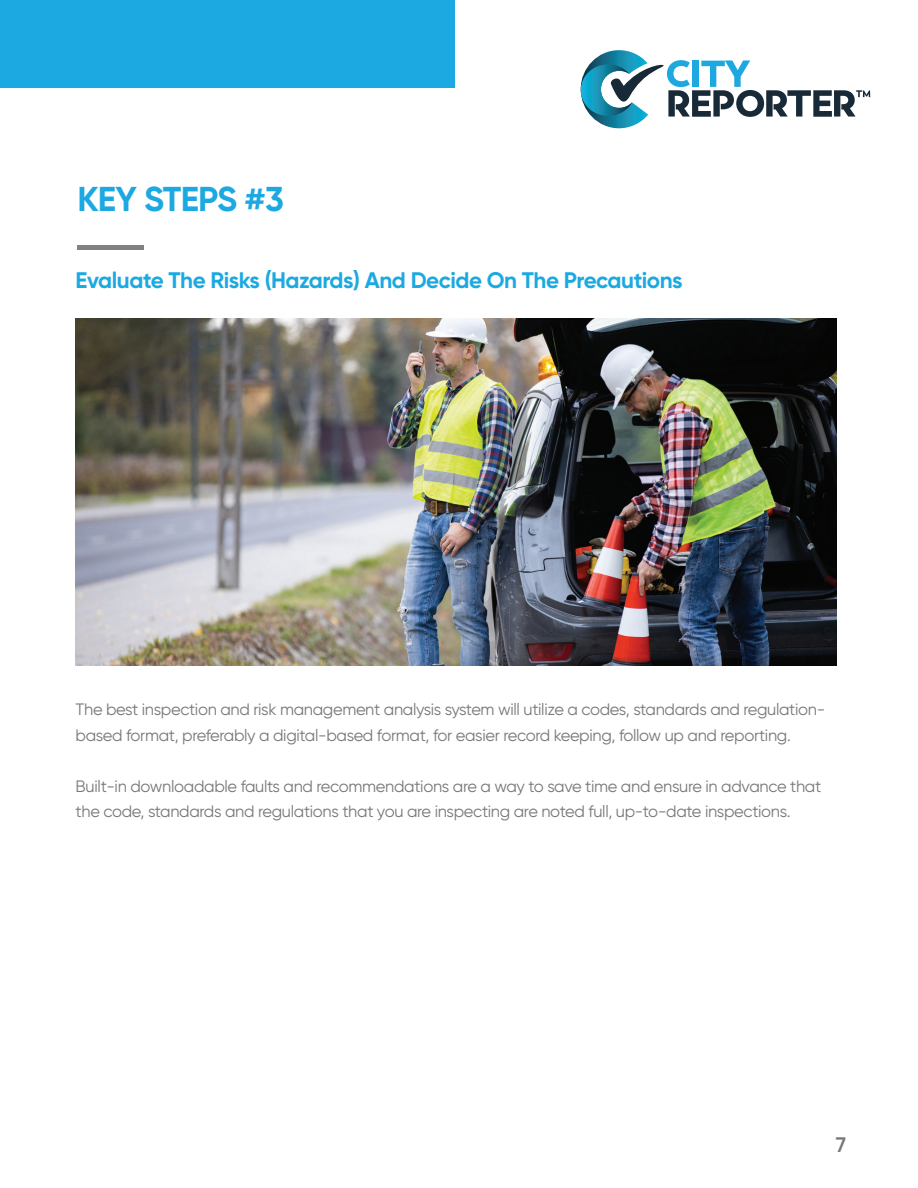
<style>
.page{position:relative;width:918px;height:1188px;background:#fff}
.page>*{position:absolute;margin:0;border:0;box-sizing:border-box;transform-origin:0 0}
.t1{font:700 34.5px "Gilroy";letter-spacing:-.02em;color:#1ca9e1}
.t2{font:700 22.5px "Gilroy";letter-spacing:-.02em;color:#1ca9e1}
.t3{font:600 21px "Gilroy";color:#787877}
.t4{font:16.5px/25.5px "Gilroy";letter-spacing:-.02em;color:#787877}
</style>
<div class="page">
<svg style="left:581px;top:50px;width:289px;height:78px"></svg>
<div style="left:0;top:0;width:454px;height:88px;background:#1ca9e1"></div>
<hr style="left:77px;top:245px;width:67px;height:4px;background:#808180">
<img style="left:76px;top:319px;width:761px;height:347px">
<h1 class="t1" style="left:77px;top:177px;width:208px">KEY STEPS #3</h1>
<h2 class="t2" style="left:76px;top:266px;width:609px">Evaluate The Risks (Hazards) And Decide On The Precautions</h2>
<p class="t4" style="left:76px;top:697px;width:751px">The best inspection and risk management analysis system will utilize a codes, standards and regulation&shy;based format, preferably a digital-based format, for easier record keeping, follow up and reporting.</p>
<p class="t4" style="left:76px;top:773px;width:747px">Built-in downloadable faults and recommendations are a way to save time and ensure in advance that the code, standards and regulations that you are inspecting are noted full, up-to-date inspections.</p>
<p class="t3" style="left:836px;top:1132px;width:12px">7</p>
</div>
